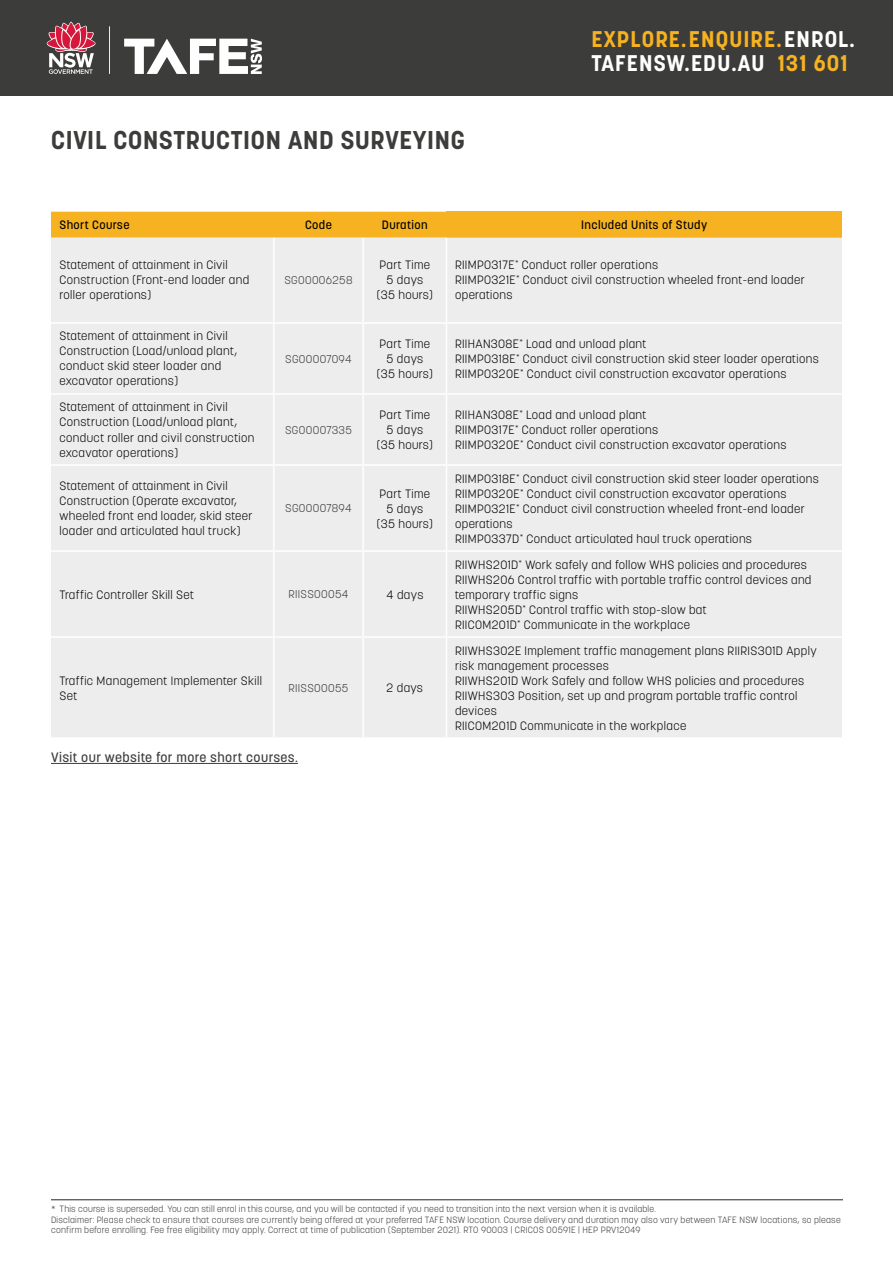
<style>
.page{position:relative;width:893px;height:1263px;background:#fff}
.page>*{position:absolute;margin:0;border:0;box-sizing:border-box;transform-origin:0 0}
.t1{font:700 25.5px "Korolev";letter-spacing:.03em;color:#3c3c3b}
.t2{font:700 22.5px/24px "Korolev";letter-spacing:.05em;color:#f6b220}
.t3{font:500 13.5px "Korolev";letter-spacing:.03em;color:#3c3c3b}
.t4{font:300 12px/15px "Korolev";letter-spacing:.03em;color:#000}
.t5{font:500 12px "Korolev";letter-spacing:.03em;color:#000}
.t6{font:300 11.25px "Korolev";letter-spacing:.03em;color:#3c3c3b}
.t7{font:300 9px/10.5px "Korolev";letter-spacing:.025em;color:#3c3c3b}
.s1{color:#fff}
</style>
<div class="page">
<hr style="left:51px;top:1199px;width:792px;height:1px;background:#3c3c3b">
<div style="left:0;top:0;width:893px;height:96px;background:#3c3c3b"></div>
<svg style="left:47px;top:22px;width:48px;height:52px"></svg>
<svg style="left:124px;top:39px;width:138px;height:35px"></svg>
<hr style="left:109px;top:26px;width:1px;height:48px;background:#fff">
<hr style="left:51px;top:763px;width:247px;height:1px;background:#3c3c3b">
<div style="left:51px;top:212px;width:395px;height:26px;background:#f6b220"></div>
<div style="left:446px;top:212px;width:396px;height:26px;background:#f6b220"></div>
<div style="left:51px;top:238px;width:791px;height:499px;background:#ededed"></div>
<hr style="left:446px;top:238px;width:1px;height:84px;background:#fff">
<hr style="left:446px;top:324px;width:1px;height:69px;background:#fff">
<hr style="left:446px;top:395px;width:1px;height:69px;background:#fff">
<hr style="left:446px;top:552px;width:1px;height:84px;background:#fff">
<hr style="left:446px;top:638px;width:1px;height:99px;background:#fff">
<hr style="left:446px;top:466px;width:1px;height:84px;background:#fff">
<hr style="left:446px;top:322px;width:396px;height:2px;background:#fff">
<hr style="left:446px;top:393px;width:396px;height:2px;background:#fff">
<hr style="left:446px;top:464px;width:396px;height:2px;background:#fff">
<hr style="left:446px;top:550px;width:396px;height:2px;background:#fff">
<hr style="left:446px;top:636px;width:396px;height:2px;background:#fff">
<hr style="left:273px;top:466px;width:2px;height:84px;background:#fff">
<hr style="left:362px;top:466px;width:2px;height:84px;background:#fff">
<hr style="left:273px;top:238px;width:2px;height:84px;background:#fff">
<hr style="left:362px;top:238px;width:2px;height:84px;background:#fff">
<hr style="left:273px;top:324px;width:2px;height:69px;background:#fff">
<hr style="left:362px;top:324px;width:2px;height:69px;background:#fff">
<hr style="left:273px;top:395px;width:2px;height:69px;background:#fff">
<hr style="left:362px;top:395px;width:2px;height:69px;background:#fff">
<hr style="left:273px;top:552px;width:2px;height:84px;background:#fff">
<hr style="left:362px;top:552px;width:2px;height:84px;background:#fff">
<hr style="left:273px;top:638px;width:2px;height:99px;background:#fff">
<hr style="left:362px;top:638px;width:2px;height:99px;background:#fff">
<hr style="left:51px;top:322px;width:223px;height:2px;background:#fff">
<hr style="left:51px;top:393px;width:223px;height:2px;background:#fff">
<hr style="left:51px;top:464px;width:223px;height:2px;background:#fff">
<hr style="left:51px;top:550px;width:223px;height:2px;background:#fff">
<hr style="left:51px;top:636px;width:223px;height:2px;background:#fff">
<hr style="left:274px;top:322px;width:89px;height:2px;background:#fff">
<hr style="left:274px;top:393px;width:89px;height:2px;background:#fff">
<hr style="left:274px;top:464px;width:89px;height:2px;background:#fff">
<hr style="left:274px;top:550px;width:89px;height:2px;background:#fff">
<hr style="left:274px;top:636px;width:89px;height:2px;background:#fff">
<hr style="left:363px;top:322px;width:83px;height:2px;background:#fff">
<hr style="left:363px;top:393px;width:83px;height:2px;background:#fff">
<hr style="left:363px;top:464px;width:83px;height:2px;background:#fff">
<hr style="left:363px;top:550px;width:83px;height:2px;background:#fff">
<hr style="left:363px;top:636px;width:83px;height:2px;background:#fff">
<h1 class="t1" style="left:51px;top:124px;width:416px">CIVIL CONSTRUCTION AND SURVEYING</h1>
<h2 class="t2" style="left:591px;top:27px;width:265px">EXPLORE.ENQUIRE.<span class="s1">ENROL.<br>TAFENSW.EDU.AU</span> 131 601</h2>
<p class="t5" style="left:60px;top:217px;width:72px">Short Course</p>
<p class="t5" style="left:305px;top:217px;width:28px">Code</p>
<p class="t5" style="left:382px;top:217px;width:47px">Duration</p>
<p class="t5" style="left:581px;top:217px;width:127px">Included Units of Study</p>
<p class="t4" style="left:60px;top:258px;width:191px">Statement of attainment in Civil<br>Construction (Front-end loader and roller operations)</p>
<p class="t4" style="left:377px;top:258px;width:58px;text-align:center">Part Time<br>5 days (35 hours)</p>
<p class="t4" style="left:455px;top:258px;width:351px">RIIMPO317E<sup>*</sup> Conduct roller operations<br>RIIMPO321E<sup>*</sup> Conduct civil construction wheeled front-end loader operations</p>
<p class="t6" style="left:284px;top:273px;width:70px">SG00006258</p>
<p class="t4" style="left:60px;top:329px;width:179px">Statement of attainment in Civil<br>Construction (Load/unload plant, conduct skid steer loader and excavator operations)</p>
<p class="t4" style="left:60px;top:400px;width:196px">Statement of attainment in Civil<br>Construction (Load/unload plant, conduct roller and civil construction excavator operations)</p>
<p class="t4" style="left:60px;top:478px;width:195px">Statement of attainment in Civil Construction (Operate excavator, wheeled front end loader, skid steer loader and articulated haul truck)</p>
<p class="t6" style="left:285px;top:352px;width:68px">SG00007094</p>
<p class="t6" style="left:285px;top:423px;width:68px">SG00007335</p>
<p class="t6" style="left:285px;top:501px;width:68px">SG00007894</p>
<p class="t4" style="left:377px;top:336px;width:58px;text-align:center">Part Time<br>5 days (35 hours)</p>
<p class="t4" style="left:455px;top:336px;width:365px">RIIHAN308E<sup>*</sup> Load and unload plant<br>RIIMPO318E<sup>*</sup> Conduct civil construction skid steer loader operations<br>RIIMPO320E<sup>*</sup> Conduct civil construction excavator operations</p>
<p class="t4" style="left:377px;top:407px;width:58px;text-align:center">Part Time<br>5 days (35 hours)</p>
<p class="t4" style="left:455px;top:407px;width:333px">RIIHAN308E<sup>*</sup> Load and unload plant<br>RIIMPO317E<sup>*</sup> Conduct roller operations<br>RIIMPO320E<sup>*</sup> Conduct civil construction excavator operations</p>
<p class="t4" style="left:377px;top:486px;width:58px;text-align:center">Part Time<br>5 days (35 hours)</p>
<p class="t4" style="left:455px;top:471px;width:365px">RIIMPO318E<sup>*</sup> Conduct civil construction skid steer loader operations RIIMPO320E<sup>*</sup> Conduct civil construction excavator operations RIIMPO321E<sup>*</sup> Conduct civil construction wheeled front-end loader operations<br>RIIMPO337D<sup>*</sup> Conduct articulated haul truck operations</p>
<p class="t4" style="left:60px;top:587px;width:136px">Traffic Controller Skill Set</p>
<p class="t6" style="left:288px;top:587px;width:62px">RIISS00054</p>
<p class="t4" style="left:387px;top:587px;width:38px">4 days</p>
<p class="t4" style="left:60px;top:673px;width:204px">Traffic Management Implementer Skill<br>Set</p>
<p class="t6" style="left:288px;top:681px;width:62px">RIISS00055</p>
<p class="t4" style="left:387px;top:680px;width:38px">2 days</p>
<p class="t3" style="left:51px;top:749px;width:248px">Visit our website for more short courses.</p>
<p class="t4" style="left:455px;top:557px;width:358px">RIIWHS201D<sup>*</sup> Work safely and follow WHS policies and procedures RIIWHS206 Control traffic with portable traffic control devices and temporary traffic signs<br>RIIWHS205D<sup>*</sup> Control traffic with stop-slow bat<br>RIICOM201D<sup>*</sup> Communicate in the workplace</p>
<p class="t4" style="left:455px;top:643px;width:363px">RIIWHS302E Implement traffic management plans RIIRIS301D Apply risk management processes<br>RIIWHS201D Work Safely and follow WHS policies and procedures RIIWHS303 Position, set up and program portable traffic control devices<br>RIICOM201D Communicate in the workplace</p>
<p class="t7" style="left:51px;top:1204px;width:791px">* This course is superseded. You can still enrol in this course, and you will be contacted if you need to transition into the next version when it is available.<br>Disclaimer: Please check to ensure that courses are currently being offered at your preferred TAFE NSW location. Course delivery and duration may also vary between TAFE NSW locations, so please confirm before enrolling. Fee free eligibility may apply. Correct at time of publication (September 2021). RTO 90003 | CRICOS 00591E | HEP PRV12049</p>
</div>
